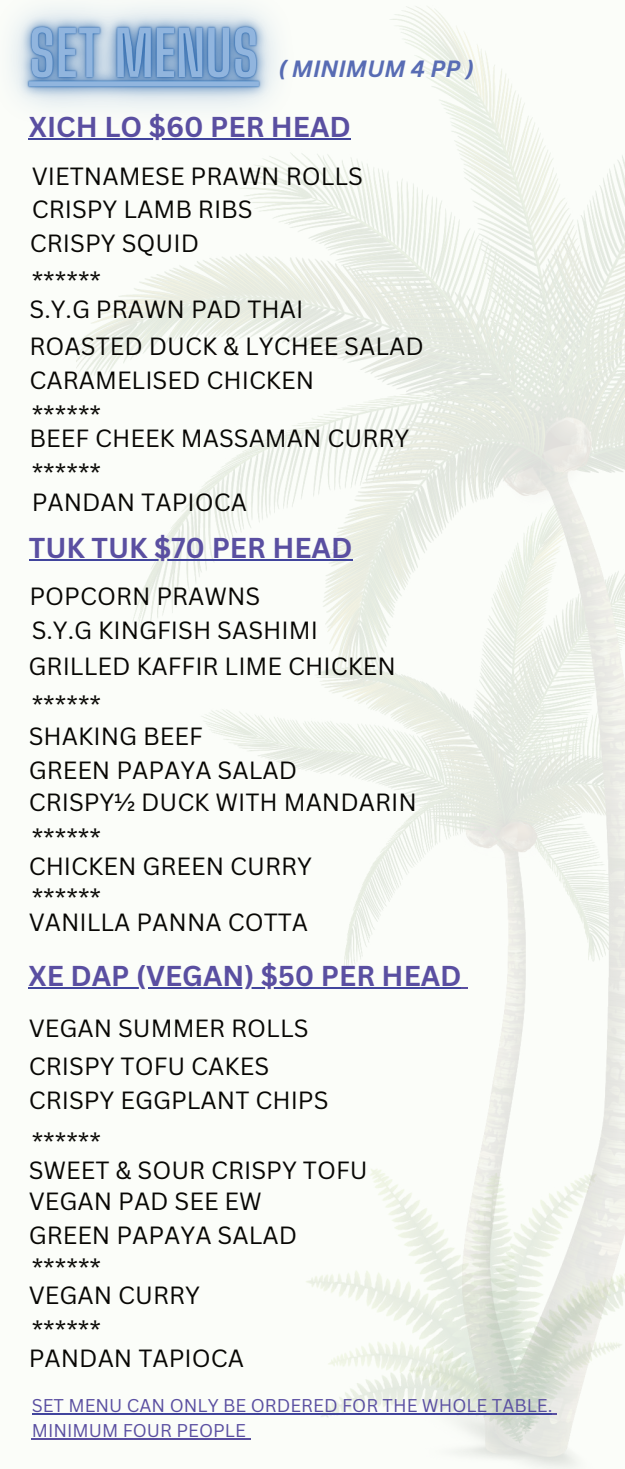
<style>
.page{position:relative;width:625px;height:1469px;background:#fbfdf9}
.page>*{position:absolute;margin:0;border:0;box-sizing:border-box;transform-origin:0 0}
.t1{font:700 28px "Canva Sans";color:#5a4fa1}
.t2{font:24.5px "Canva Sans";color:#080704}
.t3{font:24.32px/33.6px "Canva Sans";color:#080704}
.t4{font:italic 700 22.93px "Canva Sans";color:#586cb4}
.t5{font:18.03px/24.8px "Canva Sans";color:#5a4fa1}
</style>
<div class="page">
<img style="left:77px;top:6px;width:548px;height:1461px">
<img style="left:11px;top:6px;width:317px;height:154px">
<hr style="left:29px;top:138px;width:322px;height:1px;background:#41459d">
<hr style="left:29px;top:559px;width:323px;height:2px;background:#41459d">
<hr style="left:29px;top:987px;width:432px;height:2px;background:#41459d">
<svg style="left:461px;top:987px;width:7px;height:2px"></svg>
<hr style="left:32px;top:1413px;width:520px;height:1px;background:#41459d">
<hr style="left:32px;top:1438px;width:214px;height:1px;background:#5a4fa1">
<p class="t4" style="left:278px;top:55px;width:197px">( MINIMUM 4 PP )</p>
<p class="t1" style="left:29px;top:110px;width:323px">XICH LO $60 PER HEAD</p>
<p class="t3" style="left:30px;top:159px;width:334px">VIETNAMESE PRAWN ROLLS<br>CRISPY LAMB RIBS<br>CRISPY SQUID</p>
<p class="t2" style="left:32px;top:266px;width:71px">******</p>
<p class="t3" style="left:30px;top:290px;width:396px;line-height:37.8px">S.Y.G PRAWN PAD THAI<br>ROASTED DUCK &amp; LYCHEE SALAD</p>
<p class="t3" style="left:30px;top:364px;width:286px">CARAMELISED CHICKEN</p>
<p class="t2" style="left:32px;top:400px;width:71px">******</p>
<p class="t3" style="left:30px;top:422px;width:381px">BEEF CHEEK MASSAMAN CURRY</p>
<p class="t2" style="left:32px;top:458px;width:71px">******</p>
<p class="t3" style="left:32px;top:485px;width:217px">PANDAN TAPIOCA</p>
<p class="t1" style="left:29px;top:531px;width:325px">TUK TUK $70 PER HEAD</p>
<p class="t3" style="left:30px;top:579px;width:290px;line-height:34.1px">POPCORN PRAWNS<br>S.Y.G KINGFISH SASHIMI</p>
<p class="t3" style="left:29px;top:650px;width:369px">GRILLED KAFFIR LIME CHICKEN</p>
<p class="t2" style="left:32px;top:689px;width:71px">******</p>
<p class="t3" style="left:29px;top:719px;width:270px">SHAKING BEEF<br>GREEN PAPAYA SALAD</p>
<p class="t3" style="left:29px;top:785px;width:390px">CRISPY½ DUCK WITH MANDARIN</p>
<p class="t2" style="left:32px;top:822px;width:71px">******</p>
<p class="t3" style="left:29px;top:850px;width:285px">CHICKEN GREEN CURRY</p>
<p class="t3" style="left:29px;top:906px;width:281px">VANILLA PANNA COTTA</p>
<p class="t1" style="left:29px;top:959px;width:434px">XE DAP (VEGAN) $50 PER HEAD</p>
<p class="t3" style="left:29px;top:1009px;width:281px;line-height:38px">VEGAN SUMMER ROLLS<br>CRISPY TOFU CAKES</p>
<p class="t3" style="left:29px;top:1083px;width:301px">CRISPY EGGPLANT CHIPS</p>
<p class="t2" style="left:32px;top:882px;width:71px">******</p>
<p class="t2" style="left:32px;top:1126px;width:71px">******</p>
<p class="t3" style="left:29px;top:1155px;width:340px;line-height:31px">SWEET &amp; SOUR CRISPY TOFU<br>VEGAN PAD SEE EW</p>
<p class="t3" style="left:29px;top:1218px;width:270px">GREEN PAPAYA SALAD</p>
<p class="t2" style="left:32px;top:1252px;width:71px">******</p>
<p class="t3" style="left:29px;top:1278px;width:173px">VEGAN CURRY</p>
<p class="t2" style="left:32px;top:1314px;width:71px">******</p>
<p class="t3" style="left:29px;top:1341px;width:217px">PANDAN TAPIOCA</p>
<p class="t5" style="left:32px;top:1392px;width:522px">SET MENU CAN ONLY BE ORDERED FOR THE WHOLE TABLE.<br>MINIMUM FOUR PEOPLE</p>
</div>
